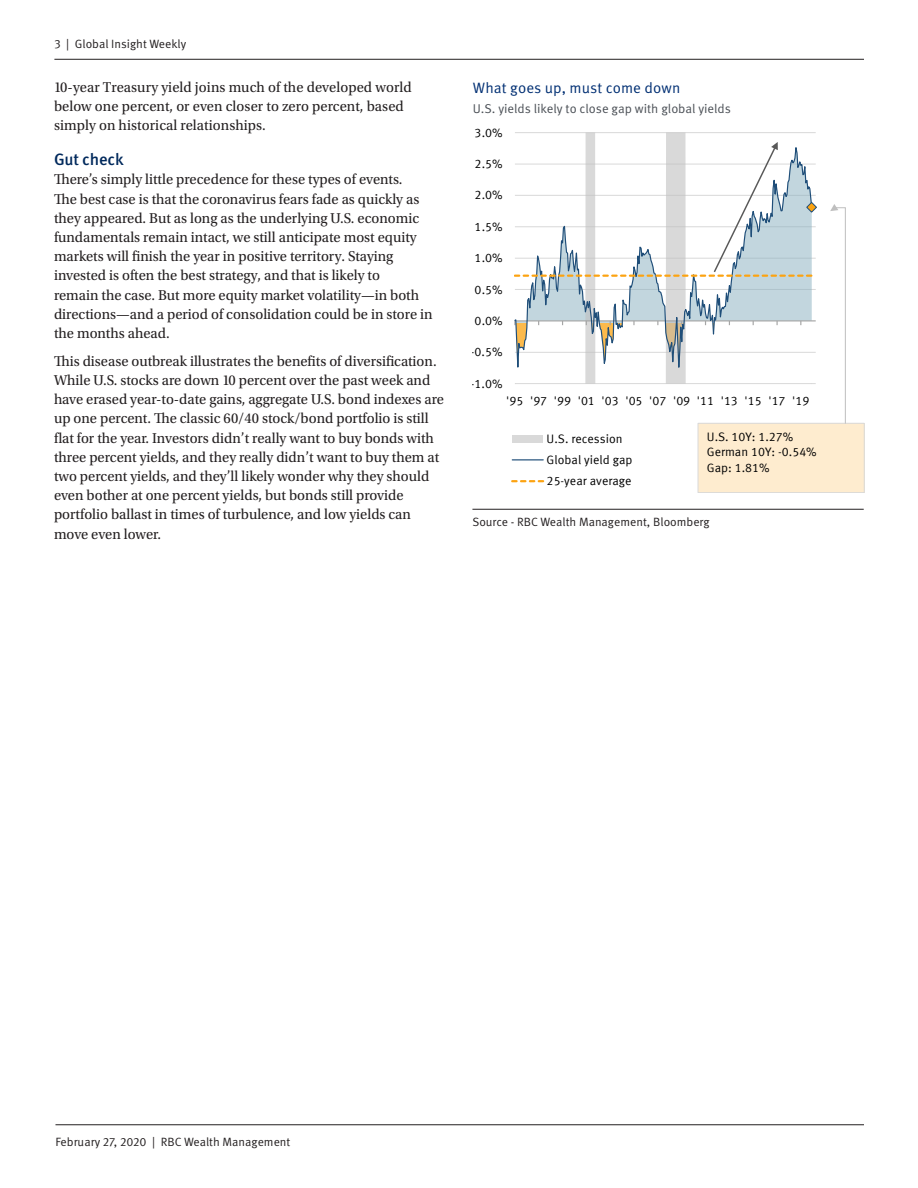
<style>
.page{position:relative;width:918px;height:1188px;background:#fff}
.page>*{position:absolute;margin:0;border:0;box-sizing:border-box;transform-origin:0 0}
.Text_Headlines{font:500 16.5px "Meta OT";letter-spacing:-.01em;color:#00295c}
.Body_Copy{font:15px/19.2px "Utopia Std";color:#231f20}
.Graph_Diagram_Header{font:15px "Meta OT Norm";letter-spacing:.005em;color:#002f73}
.Graph_Diagram_Subhea{font:12.75px "Meta OT Norm";color:#4a4f55}
.t1{font:12.3px/21.3px "Meta Offc Norm";color:#000}
.Disclosure_Source_w{font:12px "Meta OT Norm";color:#231f20}
</style>
<div class="page">
<hr style="left:55px;top:1125px;width:809px;height:1px;background:#231f20">
<hr style="left:54px;top:59px;width:810px;height:1px;background:#231f20">
<hr style="left:515px;top:132px;width:301px;height:1px;background:#d9d9d9">
<div style="left:512px;top:435px;width:31px;height:7px;background:#d9d9d9"></div>
<hr style="left:512px;top:459px;width:31px;height:1px;background:#1f4e79">
<svg style="left:512px;top:480px;width:31px;height:2px"></svg>
<svg style="left:514px;top:140px;width:303px;height:244px"></svg>
<div style="left:698px;top:423px;width:166px;height:69px;background:#feeccf"></div>
<div style="left:698px;top:423px;width:166px;height:69px;border:1px solid #d9d9d9"></div>
<svg style="left:830px;top:204px;width:16px;height:220px"></svg>
<hr style="left:472px;top:509px;width:392px;height:1px;background:#231f20">
<p class="Disclosure_Source_w" style="left:54px;top:36px;width:133px">3 | Global Insight Weekly</p>
<p class="Body_Copy" style="left:54px;top:78px;width:359px">10-year Treasury yield joins much of the developed world below one percent, or even closer to zero percent, based simply on historical relationships.</p>
<p class="Text_Headlines" style="left:54px;top:149px;width:71px">Gut check</p>
<p class="Body_Copy" style="left:54px;top:170px;width:380px">There’s simply little precedence for these types of events.<br>The best case is that the coronavirus fears fade as quickly as they appeared. But as long as the underlying U.S. economic fundamentals remain intact, we still anticipate most equity markets will finish the year in positive territory. Staying invested is often the best strategy, and that is likely to<br>remain the case. But more equity market volatility—in both directions—and a period of consolidation could be in store in the months ahead.</p>
<p class="Body_Copy" style="left:54px;top:352px;width:391px">This disease outbreak illustrates the benefits of diversification.<br>While U.S. stocks are down 10 percent over the past week and have erased year-to-date gains, aggregate U.S. bond indexes are up one percent. The classic 60/40 stock/bond portfolio is still flat for the year. Investors didn’t really want to buy bonds with three percent yields, and they really didn’t want to buy them at two percent yields, and they’ll likely wonder why they should even bother at one percent yields, but bonds still provide portfolio ballast in times of turbulence, and low yields can move even lower.</p>
<p class="Graph_Diagram_Header" style="left:473px;top:79px;width:209px">What goes up, must come down</p>
<p class="Graph_Diagram_Subhea" style="left:473px;top:101px;width:260px">U.S. yields likely to close gap with global yields</p>
<p class="t1" style="left:475px;top:122px;width:30px">3.0%</p>
<p class="t1" style="left:475px;top:153px;width:30px">2.5%</p>
<p class="t1" style="left:475px;top:185px;width:30px">2.0%</p>
<p class="t1" style="left:475px;top:216px;width:30px">1.5%</p>
<p class="t1" style="left:475px;top:248px;width:30px">1.0%</p>
<p class="t1" style="left:475px;top:279px;width:30px">0.5%</p>
<p class="t1" style="left:475px;top:310px;width:30px">0.0%</p>
<p class="t1" style="left:471px;top:342px;width:33px">-0.5%</p>
<p class="t1" style="left:471px;top:373px;width:33px">-1.0%</p>
<p class="t1" style="left:506px;top:390px;width:305px">'95 '97 '99 '01 '03 '05 '07 '09 '11 '13 '15 '17 '19</p>
<p class="t1" style="left:547px;top:428px;width:87px">U.S. recession<br>Global yield gap<br>25-year average</p>
<p class="t1" style="left:707px;top:429px;width:111px;line-height:15.8px">U.S. 10Y: 1.27%<br>German 10Y: -0.54%<br>Gap: 1.81%</p>
<p class="Disclosure_Source_w" style="left:472px;top:514px;width:239px">Source - RBC Wealth Management, Bloomberg</p>
<p class="Disclosure_Source_w" style="left:55px;top:1135px;width:236px">February 27, 2020 | RBC Wealth Management</p>
</div>
